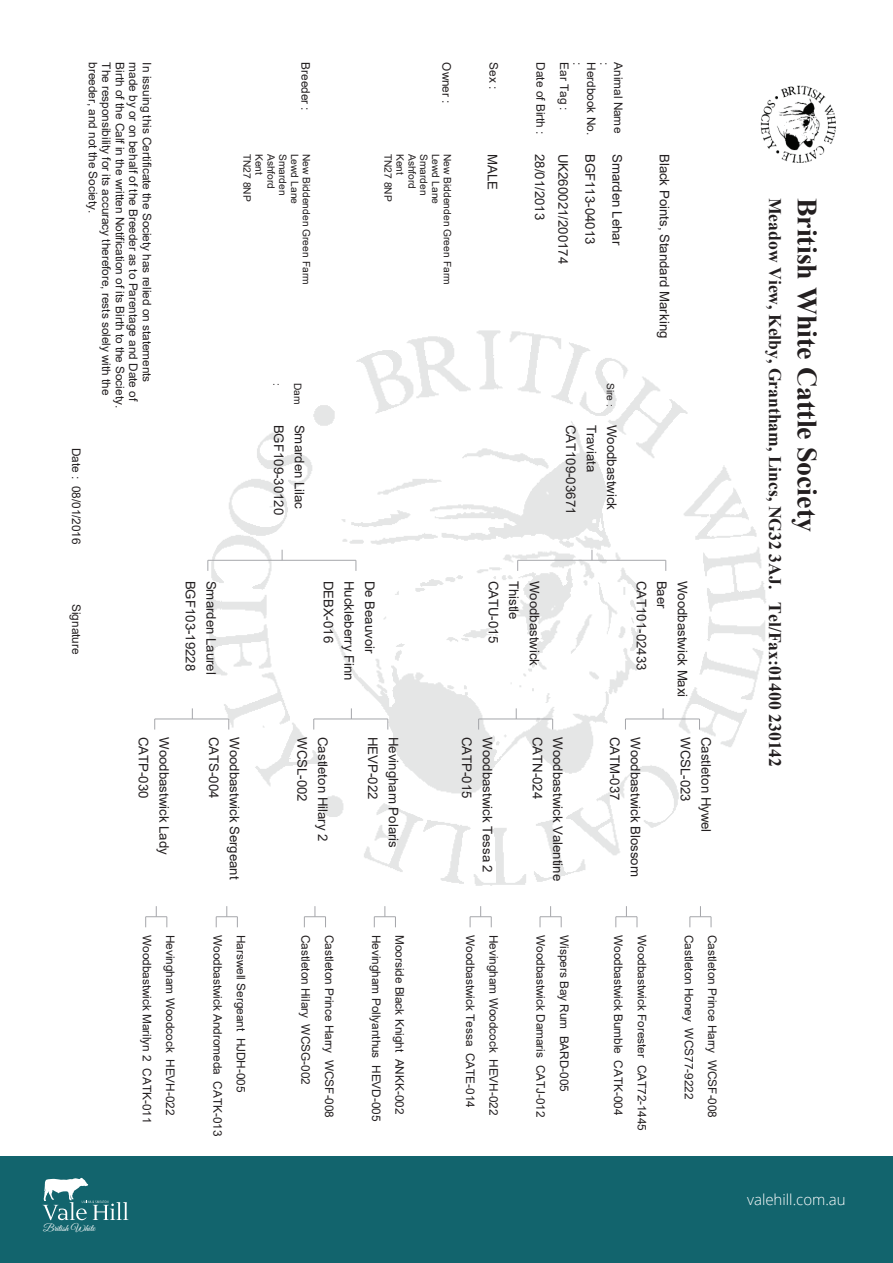
<style>
.page{position:relative;width:893px;height:1263px;background:#fff}
.page>*{position:absolute;margin:0;border:0;box-sizing:border-box;transform-origin:0 0}
.t1{font:700 27.9px "Times New Roman";color:#231f20}
.t2{font:700 17.7px "Times New Roman";color:#231f20}
.t3{font:300 15px "Open Sans";color:#fff}
.t4{font:13.2px/20.4px "Arial";letter-spacing:.005em;color:#231f20}
.t5{font:11.85px/23.4px "Arial";letter-spacing:-.005em;color:#231f20}
.t6{font:10.2px/20.7px "Arial";color:#231f20}
.t7{font:10.05px "Great Vibes";color:#fff;scale:1.04 1}
</style>
<div class="page">
<div style="left:0;top:1156px;width:893px;height:107px;background:#12646d"></div>
<svg style="left:43px;top:1177px;width:86px;height:43px"></svg>
<img style="left:186px;top:330px;width:580px;height:598px">
<hr style="left:518px;top:560px;width:148px;height:1px;background:#a5a6aa">
<hr style="left:208px;top:560px;width:148px;height:1px;background:#a5a6aa">
<svg style="left:689px;top:906px;width:23px;height:21px"></svg>
<svg style="left:540px;top:906px;width:22px;height:21px"></svg>
<svg style="left:470px;top:906px;width:22px;height:21px"></svg>
<svg style="left:374px;top:906px;width:22px;height:21px"></svg>
<svg style="left:304px;top:906px;width:22px;height:21px"></svg>
<svg style="left:216px;top:906px;width:22px;height:21px"></svg>
<svg style="left:145px;top:906px;width:22px;height:21px"></svg>
<svg style="left:615px;top:906px;width:23px;height:21px"></svg>
<img style="left:760px;top:85px;width:76px;height:78px">
<hr style="left:625px;top:719px;width:74px;height:1px;background:#a5a6aa">
<hr style="left:155px;top:719px;width:74px;height:1px;background:#a5a6aa">
<hr style="left:314px;top:719px;width:74px;height:1px;background:#a5a6aa">
<hr style="left:479px;top:719px;width:74px;height:1px;background:#a5a6aa">
<p class="t5" style="left:105px;top:62px;width:152px;rotate:90deg">breeder, and not the Society.</p>
<p class="t5" style="left:118px;top:62px;width:335px;rotate:90deg">The responsibility for its accuracy therefore, rests solely with the</p>
<p class="t5" style="left:132px;top:62px;width:347px;rotate:90deg">Birth of the Calf in the written Notification of its Birth to the Society.</p>
<p class="t5" style="left:145px;top:62px;width:340px;rotate:90deg">made by or on behalf of the Breeder as to Parentage and Date of</p>
<p class="t5" style="left:159px;top:62px;width:321px;rotate:90deg">In issuing this Certificate the Society has relied on statements</p>
<p class="t5" style="left:88px;top:448px;width:98px;rotate:90deg">Date : 08/01/2016</p>
<p class="t5" style="left:88px;top:604px;width:52px;rotate:90deg">Signature</p>
<p class="t4" style="left:154px;top:737px;width:63px;rotate:90deg">CATP-030</p>
<p class="t4" style="left:174px;top:737px;width:119px;rotate:90deg">Woodbastwick Lady</p>
<p class="t5" style="left:317px;top:62px;width:50px;rotate:90deg">Breeder :</p>
<p class="t6" style="left:258px;top:154px;width:49px;rotate:90deg">TN27 8NP</p>
<p class="t6" style="left:269px;top:154px;width:22px;rotate:90deg">Kent</p>
<p class="t6" style="left:281px;top:154px;width:37px;rotate:90deg">Ashford</p>
<p class="t6" style="left:293px;top:154px;width:43px;rotate:90deg">Smarden</p>
<p class="t6" style="left:305px;top:154px;width:52px;rotate:90deg">Lewd Lane</p>
<p class="t6" style="left:317px;top:154px;width:132px;rotate:90deg">New Biddenden Green Farm</p>
<p class="t6" style="left:308px;top:383px;width:23px;rotate:90deg">Dam :</p>
<p class="t4" style="left:289px;top:425px;width:92px;rotate:90deg">BGF109-30120</p>
<p class="t4" style="left:310px;top:425px;width:86px;rotate:90deg">Smarden Lilac</p>
<p class="t5" style="left:459px;top:62px;width:42px;rotate:90deg">Owner :</p>
<p class="t6" style="left:399px;top:154px;width:49px;rotate:90deg">TN27 8NP</p>
<p class="t6" style="left:410px;top:154px;width:22px;rotate:90deg">Kent</p>
<p class="t6" style="left:422px;top:154px;width:37px;rotate:90deg">Ashford</p>
<p class="t6" style="left:434px;top:154px;width:43px;rotate:90deg">Smarden</p>
<p class="t6" style="left:446px;top:154px;width:52px;rotate:90deg">Lewd Lane</p>
<p class="t6" style="left:458px;top:154px;width:132px;rotate:90deg">New Biddenden Green Farm</p>
<p class="t5" style="left:505px;top:62px;width:28px;rotate:90deg">Sex :</p>
<p class="t4" style="left:503px;top:154px;width:37px;rotate:90deg">MALE</p>
<p class="t5" style="left:553px;top:62px;width:73px;rotate:90deg">Date of Birth :</p>
<p class="t4" style="left:550px;top:154px;width:68px;rotate:90deg">28/01/2013</p>
<p class="t5" style="left:617px;top:62px;width:5px;rotate:90deg">:</p>
<p class="t5" style="left:630px;top:62px;width:72px;rotate:90deg">Animal Name</p>
<p class="t4" style="left:628px;top:154px;width:93px;rotate:90deg">Smarden Lehar</p>
<p class="t5" style="left:576px;top:62px;width:50px;rotate:90deg">Ear Tag :</p>
<p class="t5" style="left:590px;top:62px;width:5px;rotate:90deg">:</p>
<p class="t5" style="left:603px;top:62px;width:74px;rotate:90deg">Herdbook No.</p>
<p class="t4" style="left:601px;top:154px;width:92px;rotate:90deg">BGF113-04013</p>
<p class="t4" style="left:573px;top:154px;width:112px;rotate:90deg">UK260021/200174</p>
<p class="t6" style="left:621px;top:383px;width:25px;rotate:90deg">Sire :</p>
<p class="t4" style="left:581px;top:425px;width:91px;rotate:90deg">CAT109-03671</p>
<p class="t4" style="left:602px;top:425px;width:49px;rotate:90deg">Traviata</p>
<p class="t4" style="left:622px;top:425px;width:87px;rotate:90deg">Woodbastwick</p>
<p class="t4" style="left:675px;top:154px;width:186px;rotate:90deg">Black Points, Standard Marking</p>
<p class="t4" style="left:201px;top:581px;width:92px;rotate:90deg">BGF103-19228</p>
<p class="t4" style="left:221px;top:581px;width:96px;rotate:90deg">Smarden Laurel</p>
<p class="t4" style="left:224px;top:737px;width:63px;rotate:90deg">CATS-004</p>
<p class="t4" style="left:245px;top:737px;width:144px;rotate:90deg">Woodbastwick Sergeant</p>
<p class="t4" style="left:339px;top:581px;width:64px;rotate:90deg">DEBX-016</p>
<p class="t4" style="left:359px;top:581px;width:101px;rotate:90deg">Huckleberry Finn</p>
<p class="t4" style="left:380px;top:581px;width:75px;rotate:90deg">De Beauvoir</p>
<p class="t4" style="left:312px;top:737px;width:66px;rotate:90deg">WCSL-002</p>
<p class="t4" style="left:333px;top:737px;width:106px;rotate:90deg">Castleton Hilary 2</p>
<p class="t4" style="left:404px;top:737px;width:112px;rotate:90deg">Hevingham Polaris<br>HEVP-022</p>
<p class="t4" style="left:504px;top:581px;width:64px;rotate:90deg">CATU-015</p>
<p class="t4" style="left:524px;top:581px;width:41px;rotate:90deg">Thistle</p>
<p class="t4" style="left:545px;top:581px;width:87px;rotate:90deg">Woodbastwick</p>
<p class="t4" style="left:477px;top:737px;width:63px;rotate:90deg">CATP-015</p>
<p class="t4" style="left:498px;top:737px;width:137px;rotate:90deg">Woodbastwick Tessa 2</p>
<p class="t4" style="left:548px;top:737px;width:64px;rotate:90deg">CATN-024</p>
<p class="t4" style="left:568px;top:737px;width:146px;rotate:90deg">Woodbastwick Valentine</p>
<p class="t4" style="left:652px;top:581px;width:91px;rotate:90deg">CAT101-02433</p>
<p class="t4" style="left:672px;top:581px;width:30px;rotate:90deg">Baer</p>
<p class="t4" style="left:693px;top:581px;width:118px;rotate:90deg">Woodbastwick Maxi</p>
<p class="t4" style="left:625px;top:737px;width:65px;rotate:90deg">CATM-037</p>
<p class="t4" style="left:646px;top:737px;width:141px;rotate:90deg">Woodbastwick Blossom</p>
<p class="t4" style="left:716px;top:737px;width:97px;rotate:90deg">Castleton Hywel<br>WCSL-023</p>
<p class="t5" style="left:159px;top:935px;width:190px;rotate:90deg">Woodbastwick Marilyn 2 CATK-011</p>
<p class="t5" style="left:182px;top:935px;width:182px;rotate:90deg">Hevingham Woodcock HEVH-022</p>
<p class="t5" style="left:229px;top:935px;width:203px;rotate:90deg">Woodbastwick Andromeda CATK-013</p>
<p class="t5" style="left:253px;top:935px;width:159px;rotate:90deg">Harswell Sergeant HJDH-005</p>
<p class="t5" style="left:317px;top:935px;width:151px;rotate:90deg">Castleton Hilary WCSG-002</p>
<p class="t5" style="left:341px;top:935px;width:184px;rotate:90deg">Castleton Prince Harry WCSF-008</p>
<p class="t5" style="left:388px;top:935px;width:188px;rotate:90deg">Hevingham Pollyanthus HEVD-005</p>
<p class="t5" style="left:411px;top:935px;width:181px;rotate:90deg">Moorside Black Knight ANKK-002</p>
<p class="t5" style="left:505px;top:935px;width:182px;rotate:90deg">Hevingham Woodcock HEVH-022<br>Woodbastwick Tessa CATE-014</p>
<p class="t5" style="left:553px;top:935px;width:184px;rotate:90deg">Woodbastwick Damaris CATJ-012</p>
<p class="t5" style="left:576px;top:935px;width:158px;rotate:90deg">Wispers Bay Rum BARD-005</p>
<p class="t5" style="left:630px;top:935px;width:182px;rotate:90deg">Woodbastwick Bumble CATK-004</p>
<p class="t5" style="left:654px;top:935px;width:197px;rotate:90deg">Woodbastwick Forester CAT72-1445</p>
<p class="t5" style="left:701px;top:935px;width:166px;rotate:90deg">Castleton Honey WCS77-9222</p>
<p class="t5" style="left:724px;top:935px;width:184px;rotate:90deg">Castleton Prince Harry WCSF-008</p>
<p class="t7" style="left:43px;top:1222px;width:51px">British White</p>
<h2 class="t2" style="left:787px;top:198px;width:571px;rotate:90deg">Meadow View, Kelby, Grantham, Lincs, NG32 3AJ. Tel/Fax:01400 230142</h2>
<h1 class="t1" style="left:827px;top:198px;width:335px;rotate:90deg">British White Cattle Society</h1>
<p class="t3" style="left:747px;top:1189px;width:100px">valehill.com.au</p>
</div>
